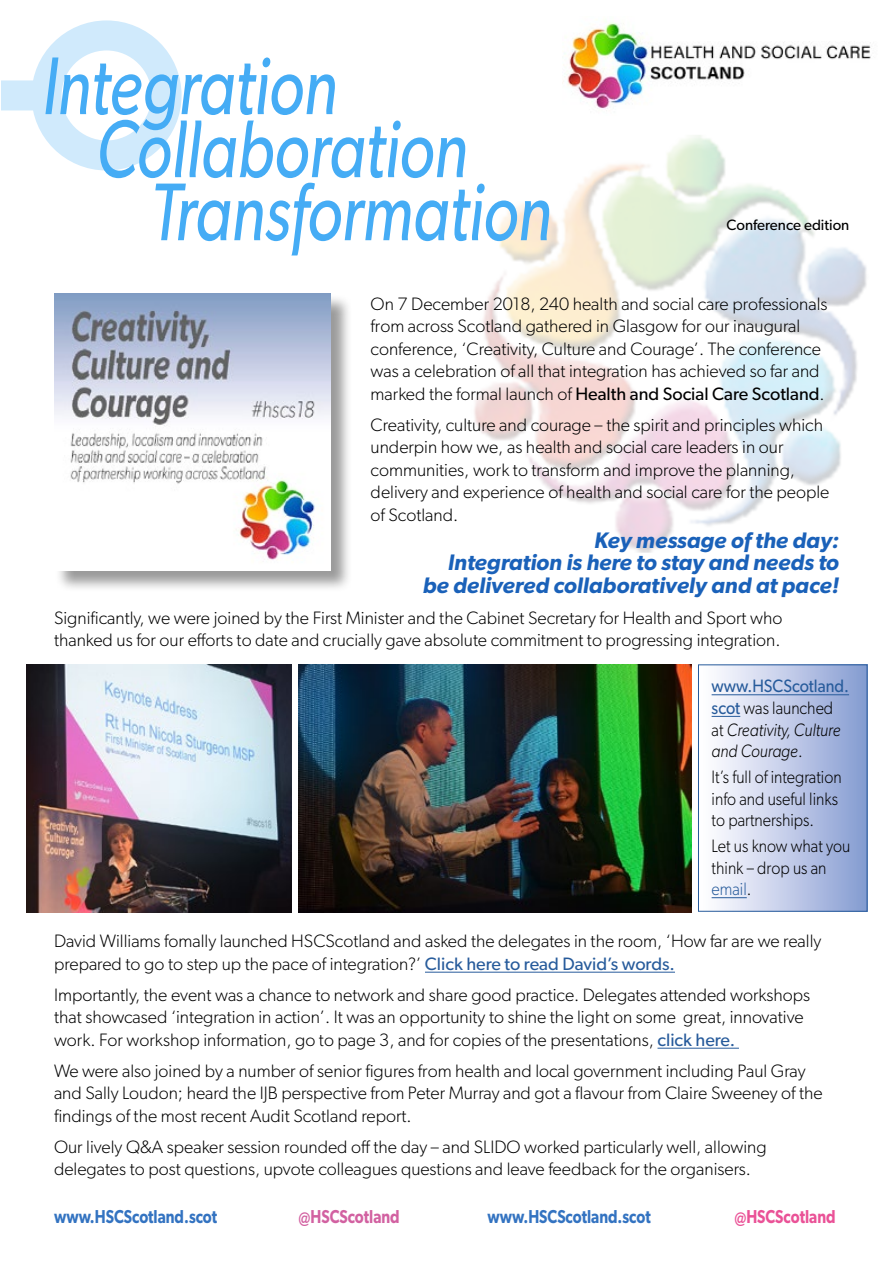
<style>
.page{position:relative;width:893px;height:1263px;background:#fff}
.page>*{position:absolute;margin:0;border:0;box-sizing:border-box;transform-origin:0 0}
.t1{font:italic 82.05px "Gibson";color:#45acf5;scale:.77 1}
.t2{font:italic 600 22.5px/22.5px "Gibson";color:#1a61b9;text-align:right}
.t3{font:600 18.75px "Gibson";color:#3373c1;scale:.8 1}
.t4{font:600 18.75px "Gibson";color:#d261a1;scale:.8 1}
.t5{font:600 18.75px "Gibson";color:#ea5297;scale:.8 1}
.t6{font:300 18px/22.5px "Gibson";color:#000}
.t7{font:300 18px/21.6px "Gibson";color:#000;scale:.9 1}
.t8{font:italic 300 18px/21.6px "Gibson";color:#000;scale:.9 1}
.t9{font:15px "Gibson";color:#000}
.s1{font-weight:400}
.s2{font-weight:400;font-style:normal;color:#275b9b}
.s3{font-style:normal}
.s4{color:#275b9b}
.s5{font-weight:400;color:#275b9b}
</style>
<div class="page">
<div style="left:1px;top:80px;width:46px;height:30px;background:#d0eafc"></div>
<div style="left:32px;top:20px;width:150px;height:150px;border:30px solid #d0eafc;border-radius:50%"></div>
<div style="left:467px;top:143px;width:412px;height:420px;background:#000;opacity:.75"></div>
<img style="left:562px;top:21px;width:309px;height:88px">
<div style="left:55px;top:294px;width:298px;height:298px;background:#000;opacity:.4"></div>
<img style="left:54px;top:293px;width:277px;height:277px">
<hr style="left:425px;top:972px;width:250px;height:1px;background:#275b9b">
<hr style="left:657px;top:1048px;width:82px;height:1px;background:#275b9b">
<div style="left:698px;top:665px;width:169px;height:246px;background:linear-gradient(to right,#fff,#869cd2)"></div>
<hr style="left:712px;top:694px;width:137px;height:1px;background:#275b9b">
<svg style="left:712px;top:716px;width:28px;height:1px"></svg>
<hr style="left:712px;top:897px;width:35px;height:1px;background:#275b9b">
<div style="left:698px;top:664px;width:169px;height:248px;border:1px solid #275b9b"></div>
<img style="left:299px;top:664px;width:392px;height:248px">
<img style="left:26px;top:664px;width:265px;height:248px">
<h1 class="t1" style="left:42px;top:36px;width:384px">Integration</h1>
<h1 class="t1" style="left:96px;top:100px;width:484px">Collaboration</h1>
<h1 class="t1" style="left:150px;top:163px;width:522px">Transformation</h1>
<p class="t9" style="left:727px;top:216px;width:124px">Conference edition</p>
<p class="t6" style="left:371px;top:292px;width:458px">On 7 December 2018, 240 health and social care professionals from across Scotland gathered in Glasgow for our inaugural conference, ‘Creativity, Culture and Courage’. The conference was a celebration of all that integration has achieved so far and marked the formal launch of <span class="s1">Health and Social Care Scotland</span>.</p>
<p class="t6" style="left:371px;top:413px;width:460px">Creativity, culture and courage – the spirit and principles which underpin how we, as health and social care leaders in our communities, work to transform and improve the planning, delivery and experience of health and social care for the people of Scotland.</p>
<p class="t2" style="left:423px;top:528px;width:418px">Key message of the day:<br>Integration is here to stay and needs to be delivered collaboratively and at pace!</p>
<p class="t6" style="left:54px;top:606px;width:730px">Significantly, we were joined by the First Minister and the Cabinet Secretary for Health and Sport who thanked us for our efforts to date and crucially gave absolute commitment to progressing integration.</p>
<p class="t8" style="left:712px;top:675px;width:154px"><span class="s2">www.HSCScotland. scot</span> <span class="s3">was launched at</span> Creativity, Culture and Courage<span class="s3">.</span></p>
<p class="t7" style="left:712px;top:766px;width:146px">It’s full of integration info and useful links to partnerships.</p>
<p class="t7" style="left:712px;top:835px;width:156px">Let us know what you think – drop us an <span class="s4">email</span>.</p>
<p class="t6" style="left:54px;top:929px;width:769px">David Williams fomally launched HSCScotland and asked the delegates in the room, ‘How far are we really prepared to go to step up the pace of integration?’ <span class="s5">Click here to read David’s words.</span></p>
<p class="t6" style="left:54px;top:983px;width:758px">Importantly, the event was a chance to network and share good practice. Delegates attended workshops that showcased ‘integration in action’. It was an opportunity to shine the light on some great, innovative work. For workshop information, go to page 3, and for copies of the presentations, <span class="s5">click here.</span></p>
<p class="t6" style="left:54px;top:1059px;width:770px">We were also joined by a number of senior figures from health and local government including Paul Gray and Sally Loudon; heard the IJB perspective from Peter Murray and got a flavour from Claire Sweeney of the findings of the most recent Audit Scotland report.</p>
<p class="t6" style="left:54px;top:1135px;width:714px">Our lively Q&amp;A speaker session rounded off the day – and SLIDO worked particularly well, allowing delegates to post questions, upvote colleagues questions and leave feedback for the organisers.</p>
<p class="t3" style="left:54px;top:1205px;width:206px">www.HSCScotland.scot</p>
<p class="t4" style="left:298px;top:1205px;width:128px">@HSCScotland</p>
<p class="t3" style="left:487px;top:1205px;width:206px">www.HSCScotland.scot</p>
<p class="t5" style="left:734px;top:1205px;width:128px">@HSCScotland</p>
</div>
